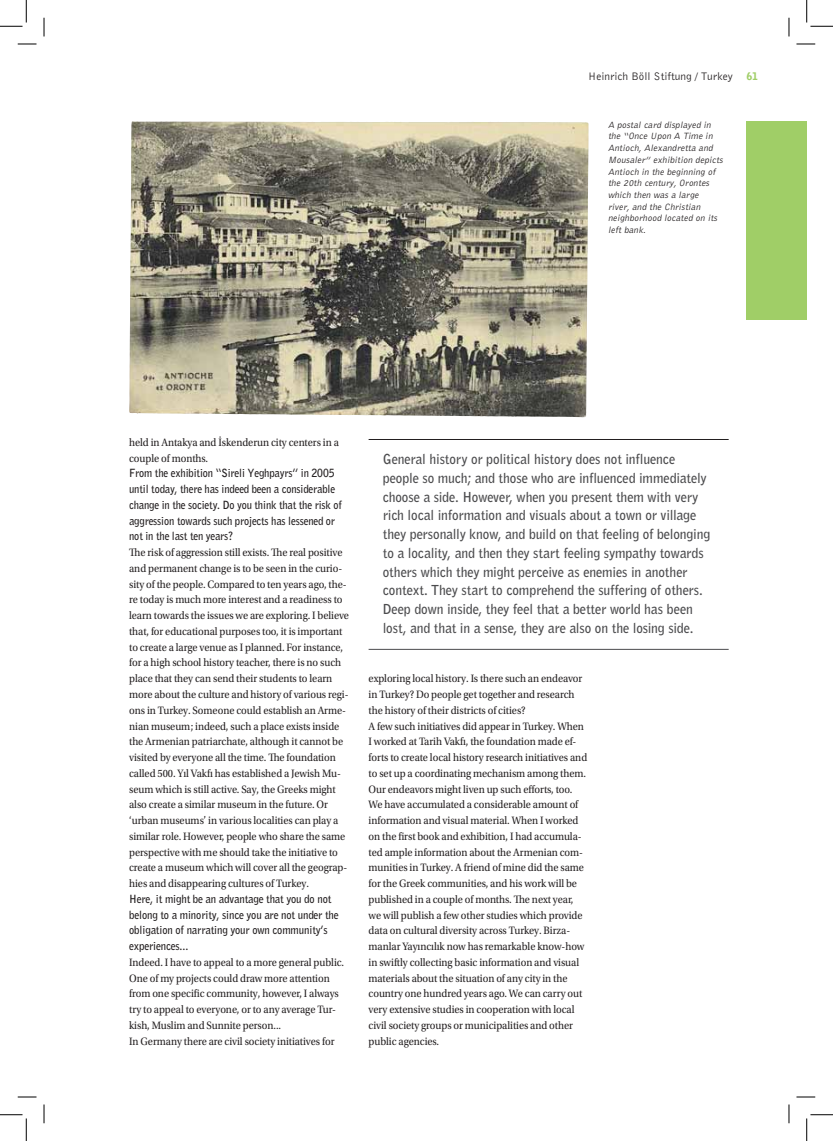
<style>
.page{position:relative;width:833px;height:1141px;background:#fff}
.page>*{position:absolute;margin:0;border:0;box-sizing:border-box;transform-origin:0 0}
.t1{font:700 13.75px/18.8px "Bell Gothic";letter-spacing:-.005em;color:#4c4c4e}
.t2{font:11.25px/15.8px "Utopia Std";letter-spacing:-.005em;color:#231f20;scale:.93 1}
.t3{font:700 11.25px/15.8px "Bell Gothic";letter-spacing:-.005em;color:#231f20;scale:.93 1}
.t4{font:700 11.25px/15.8px "Bell Gothic";letter-spacing:-.005em;color:#231f20;scale:.95 1}
.t5{font:11.25px "Bell Gothic";color:#231f20}
.t6{font:italic 9.38px/11.8px "Bell Gothic";color:#231f20}
.s1{font-weight:900;font-size:10.5px;color:#a0ce67}
</style>
<div class="page">
<div style="left:746px;top:121px;width:60px;height:199px;background:#a0ce67"></div>
<hr style="left:368px;top:439px;width:360px;height:1px;background:#231f20">
<hr style="left:368px;top:649px;width:360px;height:1px;background:#4c4c4e">
<img style="left:129px;top:130px;width:457px;height:287px">
<svg style="left:18px;top:43px;width:18px;height:2px"></svg>
<svg style="left:796px;top:43px;width:18px;height:2px"></svg>
<svg style="left:18px;top:1096px;width:18px;height:1px"></svg>
<svg style="left:796px;top:1096px;width:18px;height:1px"></svg>
<svg style="left:43px;top:18px;width:2px;height:18px"></svg>
<svg style="left:43px;top:1104px;width:2px;height:19px"></svg>
<svg style="left:788px;top:18px;width:1px;height:18px"></svg>
<svg style="left:788px;top:1104px;width:1px;height:19px"></svg>
<svg style="left:0;top:0;width:27px;height:27px"></svg>
<svg style="left:0;top:1114px;width:27px;height:26px"></svg>
<svg style="left:806px;top:0;width:26px;height:27px"></svg>
<svg style="left:806px;top:1114px;width:26px;height:26px"></svg>
<p class="t5" style="left:588px;top:72px;width:171px">Heinrich Böll Stiftung / Turkey <span class="s1">61</span></p>
<p class="t6" style="left:607px;top:119px;width:118px">A postal card displayed in the “Once Upon A Time in<br>Antioch, Alexandretta and<br>Mousaler” exhibition depicts<br>Antioch in the beginning of the 20th century, Orontes which then was a large<br>river, and the Christian neighborhood located on its left bank.</p>
<p class="t2" style="left:129px;top:435px;width:227px">held in Antakya and İskenderun city centers in a couple of months.</p>
<p class="t3" style="left:129px;top:466px;width:230px">From the exhibition “Sireli Yeghpayrs” in 2005 until today, there has indeed been a considerable change in the society. Do you think that the risk of aggression towards such projects has lessened or not in the last ten years?</p>
<p class="t2" style="left:129px;top:545px;width:238px">The risk of aggression still exists. The real positive and permanent change is to be seen in the curio&shy;sity of the people. Compared to ten years ago, the&shy;re today is much more interest and a readiness to learn towards the issues we are exploring. I believe that, for educational purposes too, it is important to create a large venue as I planned. For instance, for a high school history teacher, there is no such place that they can send their students to learn more about the culture and history of various regi&shy;ons in Turkey. Someone could establish an Arme&shy;nian museum; indeed, such a place exists inside the Armenian patriarchate, although it cannot be visited by everyone all the time. The foundation called 500. Yıl Vakfı has established a Jewish Mu&shy;seum which is still active. Say, the Greeks might also create a similar museum in the future. Or ‘urban museums’ in various localities can play a similar role. However, people who share the same perspective with me should take the initiative to create a museum which will cover all the geograp&shy;hies and disappearing cultures of Turkey.</p>
<p class="t4" style="left:129px;top:891px;width:222px">Here, it might be an advantage that you do not belong to a minority, since you are not under the obligation of narrating your own community’s experiences...</p>
<p class="t2" style="left:129px;top:955px;width:233px">Indeed. I have to appeal to a more general public.<br>One of my projects could draw more attention from one specific community, however, I always try to appeal to everyone, or to any average Tur&shy;kish, Muslim and Sunnite person...<br>In Germany there are civil society initiatives for</p>
<p class="t1" style="left:382px;top:450px;width:328px">General history or political history does not influence people so much; and those who are influenced immediately choose a side. However, when you present them with very rich local information and visuals about a town or village they personally know, and build on that feeling of belonging to a locality, and then they start feeling sympathy towards others which they might perceive as enemies in another context. They start to comprehend the suffering of others.<br>Deep down inside, they feel that a better world has been lost, and that in a sense, they are also on the losing side.</p>
<p class="t2" style="left:368px;top:671px;width:236px">exploring local history. Is there such an endeavor in Turkey? Do people get together and research the history of their districts of cities?<br>A few such initiatives did appear in Turkey. When I worked at Tarih Vakfı, the foundation made ef&shy;forts to create local history research initiatives and to set up a coordinating mechanism among them.<br>Our endeavors might liven up such efforts, too.<br>We have accumulated a considerable amount of information and visual material. When I worked on the first book and exhibition, I had accumula&shy;ted ample information about the Armenian com&shy;munities in Turkey. A friend of mine did the same for the Greek communities, and his work will be published in a couple of months. The next year, we will publish a few other studies which provide data on cultural diversity across Turkey. Birza&shy;manlar Yayıncılık now has remarkable know-how in swiftly collecting basic information and visual materials about the situation of any city in the country one hundred years ago. We can carry out very extensive studies in cooperation with local civil society groups or municipalities and other public agencies.</p>
</div>
